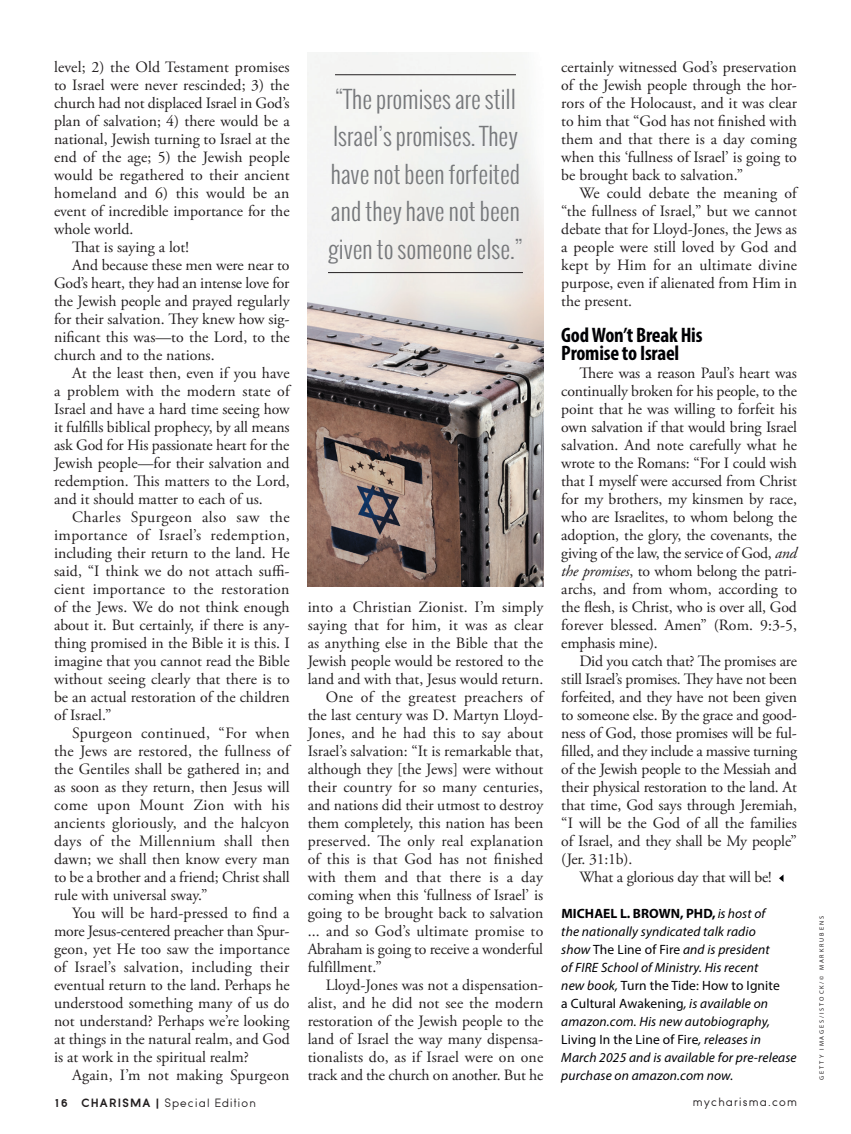
<style>
.page{position:relative;width:851px;height:1134px;background:#fff}
.page>*{position:absolute;margin:0;border:0;box-sizing:border-box;transform-origin:0 0}
.FEATURES-Pull_Quote--NEW{font:300 24px/37.5px "Oswald";color:#76787b}
.FEATURES-Body_head{font:700 condensed 21px/18px "Myriad Pro";letter-spacing:-.01em;color:#000104}
.BODY_TEXT{font:15.75px/18px "Adobe Garamond Pro";color:#231f20;text-align:justify}
.FEATURES-Bio{font:italic 13.5px/18px "Myriad Pro";letter-spacing:.01em;color:#000104}
.t1{font:12px "Sofia";letter-spacing:.1em;color:#231f20}
.PHOTO-credit{font:6.3px "Myriad Pro";letter-spacing:.3em;color:#231f20}
.s1{font-style:italic}
.s2{font-weight:700;font-style:normal}
.s3{font-style:normal}
.s4{font-weight:700}
</style>
<div class="page">
<svg style="left:779px;top:875px;width:4px;height:7px"></svg>
<img style="left:308px;top:53px;width:235px;height:533px">
<hr style="left:335px;top:74px;width:181px;height:1px;background:#231f20">
<hr style="left:328px;top:272px;width:195px;height:1px;background:#231f20">
<p class="BODY_TEXT" style="left:54px;top:59px;width:237px">level; 2) the Old Testament promises to Israel were never rescinded; 3) the church had not displaced Israel in God’s plan of salvation; 4) there would be a national, Jewish turning to Israel at the end of the age; 5) the Jewish people would be regathered to their ancient homeland and 6) this would be an event of incredible importance for the whole world.</p>
<p class="BODY_TEXT" style="left:72px;top:239px;width:118px">That is saying a lot!</p>
<p class="BODY_TEXT" style="left:54px;top:257px;width:237px;text-indent:18px">And because these men were near to God’s heart, they had an intense love for the Jewish people and prayed regularly for their salvation. They knew how sig&shy;nificant this was—to the Lord, to the church and to the nations.</p>
<p class="BODY_TEXT" style="left:54px;top:365px;width:237px;text-indent:18px">At the least then, even if you have a problem with the modern state of Israel and have a hard time seeing how it fulfills biblical prophecy, by all means ask God for His passionate heart for the Jewish people—for their salvation and redemption. This matters to the Lord, and it should matter to each of us.</p>
<p class="BODY_TEXT" style="left:54px;top:509px;width:237px;text-indent:18px">Charles Spurgeon also saw the importance of Israel’s redemption, including their return to the land. He said, “I think we do not attach suffi&shy;cient importance to the restoration of the Jews. We do not think enough about it. But certainly, if there is any&shy;thing promised in the Bible it is this. I imagine that you cannot read the Bible without seeing clearly that there is to be an actual restoration of the children of Israel.”</p>
<p class="BODY_TEXT" style="left:54px;top:725px;width:237px;text-indent:18px">Spurgeon continued, “For when the Jews are restored, the fullness of the Gentiles shall be gathered in; and as soon as they return, then Jesus will come upon Mount Zion with his ancients gloriously, and the halcyon days of the Millennium shall then dawn; we shall then know every man to be a brother and a friend; Christ shall rule with universal sway.”</p>
<p class="BODY_TEXT" style="left:54px;top:905px;width:237px;text-indent:18px">You will be hard-pressed to find a more Jesus-centered preacher than Spur&shy;geon, yet He too saw the importance of Israel’s salvation, including their eventual return to the land. Perhaps he understood something many of us do not understand? Perhaps we’re looking at things in the natural realm, and God is at work in the spiritual realm?</p>
<p class="BODY_TEXT" style="left:72px;top:1067px;width:219px">Again, I’m not making Spurgeon</p>
<p class="FEATURES-Pull_Quote--NEW" style="left:328px;top:80px;width:196px">“The promises are still<br>Israel’s promises. They have not been forfeited and they have not been given to someone else.”</p>
<p class="BODY_TEXT" style="left:308px;top:599px;width:237px">into a Christian Zionist. I’m simply saying that for him, it was as clear as anything else in the Bible that the Jewish people would be restored to the land and with that, Jesus would return.</p>
<p class="BODY_TEXT" style="left:308px;top:689px;width:237px;text-indent:18px">One of the greatest preachers of the last century was D. Martyn Lloyd-Jones, and he had this to say about Israel’s salvation: “It is remarkable that, although they [the Jews] were without their country for so many centuries, and nations did their utmost to destroy them completely, this nation has been preserved. The only real explanation of this is that God has not finished with them and that there is a day coming when this ‘fullness of Israel’ is going to be brought back to salvation ... and so God’s ultimate promise to Abraham is going to receive a wonderful fulfillment.”</p>
<p class="BODY_TEXT" style="left:308px;top:977px;width:237px;text-indent:18px">Lloyd-Jones was not a dispensation&shy;alist, and he did not see the modern restoration of the Jewish people to the land of Israel the way many dispensa&shy;tionalists do, as if Israel were on one track and the church on another. But he</p>
<p class="BODY_TEXT" style="left:561px;top:59px;width:237px">certainly witnessed God’s preservation of the Jewish people through the hor&shy;rors of the Holocaust, and it was clear to him that “God has not finished with them and that there is a day coming when this ‘fullness of Israel’ is going to be brought back to salvation.”</p>
<p class="BODY_TEXT" style="left:561px;top:185px;width:237px;text-indent:18px">We could debate the meaning of “the fullness of Israel,” but we cannot debate that for Lloyd-Jones, the Jews as a people were still loved by God and kept by Him for an ultimate divine purpose, even if alienated from Him in the present.</p>
<p class="FEATURES-Body_head" style="left:561px;top:326px;width:143px">God Won’t Break His<br>Promise to Israel</p>
<p class="BODY_TEXT" style="left:561px;top:365px;width:237px;text-indent:18px">There was a reason Paul’s heart was continually broken for his people, to the point that he was willing to forfeit his own salvation if that would bring Israel salvation. And note carefully what he wrote to the Romans: “For I could wish that I myself were accursed from Christ for my brothers, my kinsmen by race, who are Israelites, to whom belong the adoption, the glory, the covenants, the giving of the law, the service of God, <span class="s1">and the promises</span>, to whom belong the patri&shy;archs, and from whom, according to the flesh, is Christ, who is over all, God forever blessed. Amen” (Rom. 9:3-5, emphasis mine).</p>
<p class="BODY_TEXT" style="left:561px;top:653px;width:237px;text-indent:18px">Did you catch that? The promises are still Israel’s promises. They have not been forfeited, and they have not been given to someone else. By the grace and good&shy;ness of God, those promises will be ful&shy;filled, and they include a massive turning of the Jewish people to the Messiah and their physical restoration to the land. At that time, God says through Jeremiah, “I will be the God of all the families of Israel, and they shall be My people” (Jer. 31:1b).</p>
<p class="BODY_TEXT" style="left:579px;top:869px;width:194px">What a glorious day that will be!</p>
<p class="FEATURES-Bio" style="left:561px;top:904px;width:237px"><span class="s2">MICHAEL L. BROWN, PHD,</span> is host of<br>the nationally syndicated talk radio<br>show <span class="s3">The Line of Fire</span> and is president<br>of FIRE School of Ministry. His recent<br>new book, <span class="s3">Turn the Tide: How to Ignite<br>a Cultural Awakening</span>, is available on amazon.com. His new autobiography, <span class="s3">Living In the Line of Fire</span>, releases in March 2025 and is available for pre-release purchase on amazon.com now.</p>
<p class="t1" style="left:54px;top:1096px;width:203px"><span class="s4">16 CHARISMA |</span> Special Edition</p>
<p class="t1" style="left:692px;top:1095px;width:106px">mycharisma.com</p>
<p class="PHOTO-credit" style="left:818px;top:1080px;width:165px;rotate:-90deg">GETTY IMAGES/ISTOCK/© MARKRUBENS</p>
</div>
